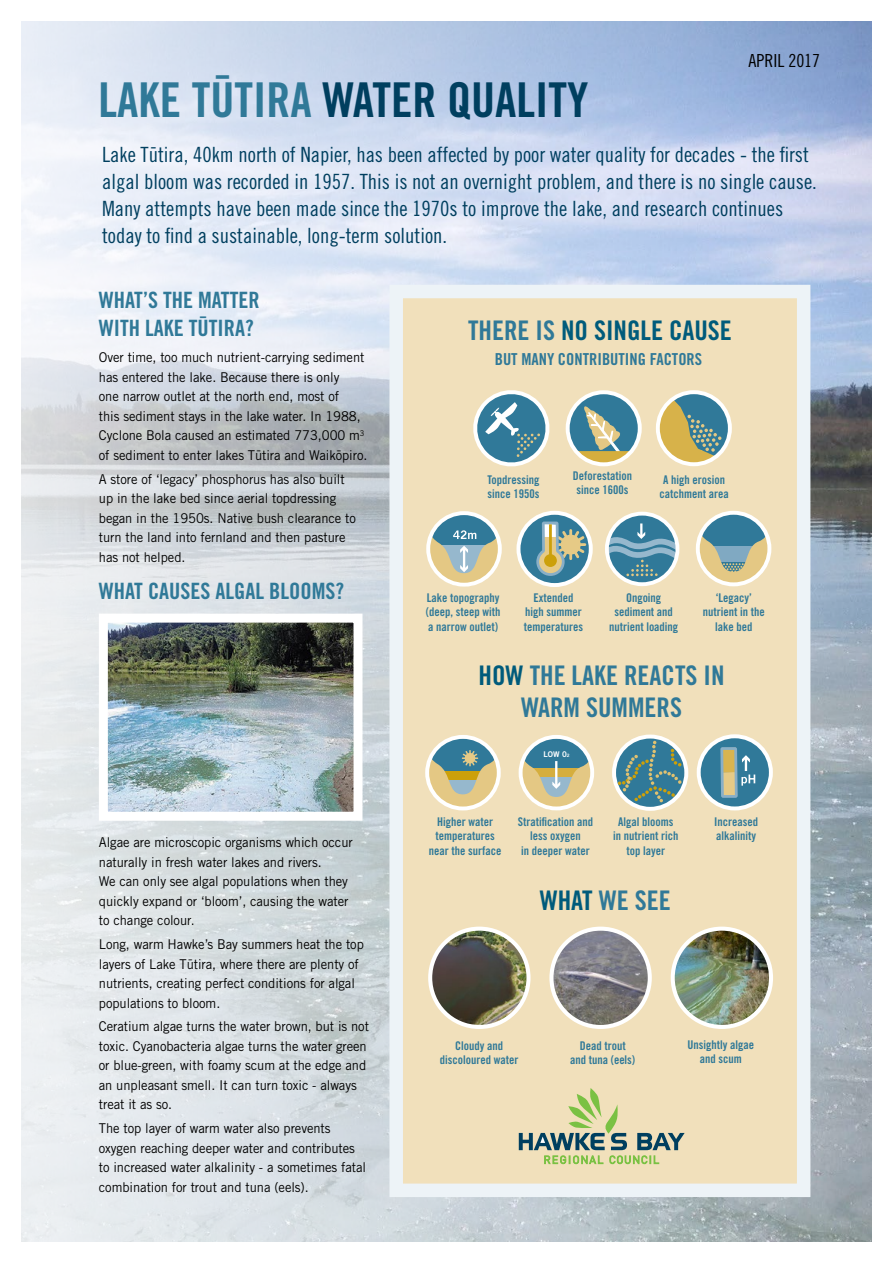
<style>
.page{position:relative;width:893px;height:1263px;background:#fff}
.page>*{position:absolute;margin:0;border:0;box-sizing:border-box;transform-origin:0 0}
.t1{font:48px "Trade Gothic Bold Cond Twenty";color:#003f5f}
.t2{font:27px/32.4px "Trade Gothic Bold Cond Twenty";color:#307998;text-align:center}
.t3{font:27px "Trade Gothic Bold Cond Twenty";color:#005b7b}
.t4{font:22.5px/28.5px "Trade Gothic Bold Cond Twenty";color:#307998}
.t5{font:21px/27px "Trade Gothic Cond Eighteen";color:#003f5f}
.t6{font:18px "Trade Gothic Cond Eighteen";color:#000}
.t7{font:16.5px "Trade Gothic Bold Cond Twenty";color:#307998}
.t8{font:13.5px/19.5px "Trade Gothic LT Maori";letter-spacing:-.005em;color:#000;scale:.96 1}
.t9{font:12px/14.4px "Trade Gothic Bold Cond Twenty";color:#307998;text-align:center}
.t10{font:7.8px "Trade Gothic Bold Two";color:#fff}
.s1{color:#307998}
.s2{font-family:"Trade Gothic LT Maori Bd Cn 20";color:#307998}
.s3{font-family:"Trade Gothic LT Maori Cn 18"}
.s4{font-family:"Trade Gothic LT Maori Bd Cn 20"}
.s5{color:#005b7b}
.s6{font-size:4.65px}
</style>
<div class="page">
<img style="left:21px;top:21px;width:851px;height:1221px">
<div style="left:389px;top:285px;width:421px;height:912px;background:#f1e0bb;border:14px solid #edf3f7"></div>
<svg style="left:519px;top:1088px;width:166px;height:76px"></svg>
<img style="left:554px;top:931px;width:96px;height:96px">
<div style="left:549px;top:926px;width:103px;height:103px;border:4px solid #fff;border-radius:50%"></div>
<img style="left:673px;top:929px;width:98px;height:98px;border-radius:49px">
<div style="left:671px;top:926px;width:102px;height:103px;border:4px solid #fff;border-radius:50%"></div>
<img style="left:430px;top:931px;width:96px;height:93px">
<div style="left:428px;top:926px;width:103px;height:103px;border:4px solid #fff;border-radius:50%"></div>
<img style="left:109px;top:624px;width:243px;height:187px">
<div style="left:99px;top:614px;width:263px;height:207px;border:9px solid #fff"></div>
<svg style="left:518px;top:513px;width:73px;height:72px"></svg>
<div style="left:516px;top:511px;width:77px;height:76px;border:4px solid #fff;border-radius:50%"></div>
<svg style="left:536px;top:522px;width:50px;height:54px;background:#92a795"></svg>
<div style="left:698px;top:514px;width:71px;height:71px;background:#307999;border-radius:50%"></div>
<div style="left:696px;top:511px;width:75px;height:75px;border:4px solid #fff;border-radius:50%"></div>
<svg style="left:697px;top:523px;width:72px;height:62px"></svg>
<svg style="left:607px;top:513px;width:70px;height:71px"></svg>
<svg style="left:605px;top:523px;width:75px;height:53px;background:#6e9daf"></svg>
<div style="left:605px;top:512px;width:74px;height:74px;border:4px solid #fff;border-radius:50%"></div>
<svg style="left:428px;top:514px;width:72px;height:72px"></svg>
<div style="left:426px;top:511px;width:76px;height:76px;border:4px solid #fff;border-radius:50%"></div>
<svg style="left:428px;top:524px;width:71px;height:62px;background:#b1beaf"></svg>
<svg style="left:658px;top:393px;width:72px;height:72px"></svg>
<div style="left:656px;top:390px;width:76px;height:76px;border:4px solid #fff;border-radius:50%"></div>
<svg style="left:473px;top:390px;width:77px;height:77px"></svg>
<svg style="left:568px;top:392px;width:72px;height:72px"></svg>
<svg style="left:577px;top:405px;width:55px;height:59px;background:#819f96"></svg>
<div style="left:566px;top:390px;width:76px;height:76px;border:4px solid #fff;border-radius:50%"></div>
<svg style="left:427px;top:737px;width:72px;height:72px"></svg>
<div style="left:425px;top:735px;width:76px;height:75px;border:4px solid #fff;border-radius:50%"></div>
<svg style="left:426px;top:746px;width:72px;height:62px;background:#b4ba9c"></svg>
<div style="left:699px;top:737px;width:72px;height:72px;background:#307999;border-radius:50%"></div>
<div style="left:697px;top:734px;width:76px;height:76px;border:4px solid #fff;border-radius:50%"></div>
<svg style="left:720px;top:747px;width:35px;height:51px"></svg>
<svg style="left:521px;top:738px;width:71px;height:72px"></svg>
<div style="left:519px;top:735px;width:75px;height:75px;border:4px solid #fff;border-radius:50%"></div>
<svg style="left:520px;top:748px;width:72px;height:62px;background:#b4bca4"></svg>
<svg style="left:614px;top:736px;width:72px;height:73px"></svg>
<div style="left:612px;top:734px;width:76px;height:77px;border:4px solid #fff;border-radius:50%"></div>
<svg style="left:618px;top:741px;width:64px;height:61px;background:#5d8f97"></svg>
<svg style="left:658px;top:399px;width:63px;height:68px;background:#a4ac89"></svg>
<h1 class="t1" style="left:99px;top:71px;width:491px"><span class="s1">LAKE T</span><span class="s2">Ū</span><span class="s1">TIRA</span> WATER QUALITY</h1>
<h3 class="t6" style="left:748px;top:49px;width:73px">APRIL 2017</h3>
<p class="t5" style="left:102px;top:141px;width:716px">Lake T<span class="s3">ū</span>tira, 40km north of Napier, has been affected by poor water quality for decades - the first algal bloom was recorded in 1957. This is not an overnight problem, and there is no single cause.<br>Many attempts have been made since the 1970s to improve the lake, and research continues today to find a sustainable, long-term solution.</p>
<h3 class="t4" style="left:99px;top:285px;width:162px">WHAT’S THE MATTER<br>WITH LAKE T<span class="s4">Ū</span>TIRA?</h3>
<p class="t8" style="left:99px;top:348px;width:281px">Over time, too much nutrient-carrying sediment has entered the lake. Because there is only<br>one narrow outlet at the north end, most of<br>this sediment stays in the lake water. In 1988, Cyclone Bola caused an estimated 773,000 m<sup>3 </sup>of sediment to enter lakes Tūtira and Waikōpiro.</p>
<p class="t8" style="left:99px;top:469px;width:269px">A store of ‘legacy’ phosphorus has also built up in the lake bed since aerial topdressing began in the 1950s. Native bush clearance to turn the land into fernland and then pasture has not helped.</p>
<h3 class="t4" style="left:99px;top:576px;width:247px">WHAT CAUSES ALGAL BLOOMS?</h3>
<p class="t8" style="left:99px;top:833px;width:266px">Algae are microscopic organisms which occur naturally in fresh water lakes and rivers.<br>We can only see algal populations when they quickly expand or ‘bloom’, causing the water to change colour.</p>
<p class="t8" style="left:99px;top:934px;width:278px">Long, warm Hawke’s Bay summers heat the top layers of Lake Tūtira, where there are plenty of nutrients, creating perfect conditions for algal populations to bloom.</p>
<p class="t8" style="left:99px;top:1017px;width:283px">Ceratium algae turns the water brown, but is not toxic. Cyanobacteria algae turns the water green or blue-green, with foamy scum at the edge and an unpleasant smell. It can turn toxic - always treat it as so.</p>
<p class="t8" style="left:99px;top:1118px;width:280px">The top layer of warm water also prevents oxygen reaching deeper water and contributes to increased water alkalinity - a sometimes fatal combination for trout and tuna (eels).</p>
<h2 class="t3" style="left:468px;top:313px;width:265px"><span class="s1">THERE IS</span> NO SINGLE CAUSE</h2>
<p class="t7" style="left:495px;top:349px;width:209px">BUT MANY CONTRIBUTING FACTORS</p>
<p class="t9" style="left:487px;top:472px;width:54px;text-align:left">Topdressing since 1950s</p>
<p class="t9" style="left:573px;top:468px;width:61px">Deforestation since 1600s</p>
<p class="t9" style="left:659px;top:472px;width:71px">A high erosion catchment area</p>
<p class="t9" style="left:426px;top:590px;width:76px;text-align:justify">Lake topography (deep, steep with a narrow outlet)</p>
<p class="t9" style="left:524px;top:590px;width:61px">Extended high summer temperatures</p>
<p class="t9" style="left:609px;top:590px;width:71px">Ongoing sediment and nutrient loading</p>
<p class="t9" style="left:703px;top:590px;width:63px">‘Legacy’ nutrient in the lake bed</p>
<h2 class="t2" style="left:479px;top:659px;width:247px"><span class="s5">HOW</span> THE LAKE REACTS IN<br>WARM SUMMERS</h2>
<p class="t10" style="left:543px;top:749px;width:28px">LOW 0<span class="s6">2</span></p>
<p class="t9" style="left:429px;top:814px;width:74px">Higher water temperatures near the surface</p>
<p class="t9" style="left:518px;top:814px;width:77px">Stratification and less oxygen<br>in deeper water</p>
<p class="t9" style="left:613px;top:814px;width:67px">Algal blooms in nutrient rich top layer</p>
<p class="t9" style="left:714px;top:814px;width:45px;text-align:left">Increased alkalinity</p>
<h2 class="t2" style="left:540px;top:884px;width:132px"><span class="s5">WHAT</span> WE SEE</h2>
<p class="t9" style="left:440px;top:1038px;width:80px">Cloudy and discoloured water</p>
<p class="t9" style="left:570px;top:1038px;width:67px">Dead trout<br>and tuna (eels)</p>
<p class="t9" style="left:687px;top:1037px;width:68px">Unsightly algae and scum</p>
</div>
